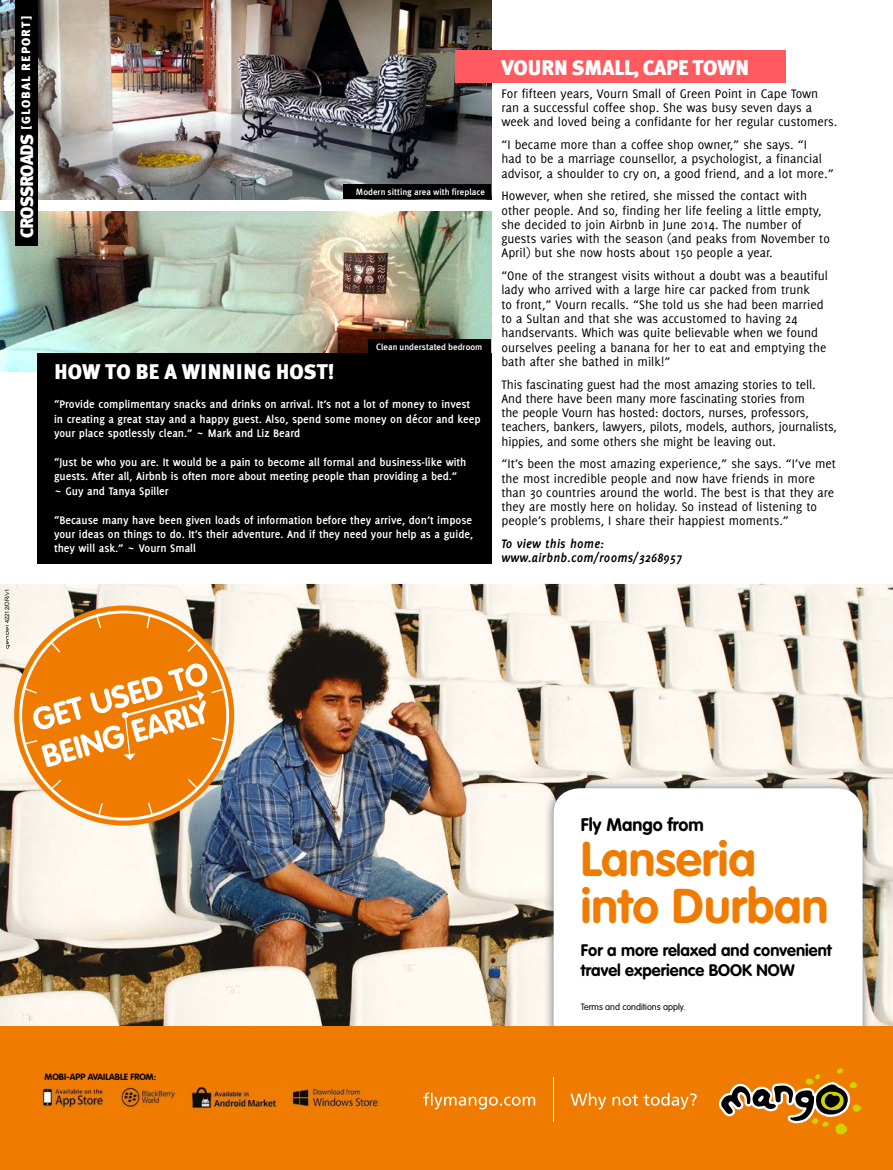
<style>
.page{position:relative;width:893px;height:1170px;background:#fff}
.page>*{position:absolute;margin:0;border:0;box-sizing:border-box;transform-origin:0 0}
.t1{font:700 48px/46.5px "VAG Rounded Std";color:#ef7c00}
.t2{font:900 21px "Meta Plus";color:#fff}
.t3{font:900 21px "Meta Plus";letter-spacing:-.025em;color:#fff}
.t4{font:700 18px "VAG Rounded Std";color:#000}
.t5{font:700 16.5px/19.8px "VAG Rounded Std";color:#000}
.t6{font:13.5px/14.2px "Delicious";color:#000}
.t7{font:italic 700 13.5px/14.2px "Delicious";letter-spacing:.01em;color:#000}
.t8{font:700 12px/14.4px "Delicious";color:#fff}
.t9{font:900 12px "Meta Plus";letter-spacing:.1em;color:#fff}
.t10{font:500 9px "Meta Plus";color:#fff}
.t11{font:300 9px "VAG Rounded Std";color:#000}
.t12{font:700 9px "VAG Rounded Std";color:#000}
.t13{font:5.85px "Arial";color:#000}
.s1{font-size:18px}
</style>
<div class="page">
<img style="left:0;top:0;width:492px;height:200px">
<img style="left:0;top:211px;width:492px;height:160px">
<div style="left:15px;top:0;width:23px;height:245px;background:#000"></div>
<div style="left:38px;top:353px;width:454px;height:211px;background:#000"></div>
<div style="left:455px;top:50px;width:330px;height:33px;background:#ff5a5f"></div>
<img style="left:0;top:584px;width:893px;height:442px">
<img style="left:544px;top:778px;width:328px;height:248px">
<svg style="left:554px;top:788px;width:309px;height:238px"></svg>
<div style="left:0;top:1026px;width:893px;height:143px;background:#ef7c00"></div>
<div style="left:14px;top:605px;width:220px;height:220px;background:#ef7c00;border-radius:50%"></div>
<svg style="left:95px;top:613px;width:7px;height:16px"></svg>
<svg style="left:49px;top:640px;width:11px;height:13px"></svg>
<svg style="left:49px;top:779px;width:13px;height:12px"></svg>
<svg style="left:97px;top:803px;width:7px;height:14px"></svg>
<svg style="left:147px;top:802px;width:7px;height:15px"></svg>
<svg style="left:188px;top:779px;width:12px;height:11px"></svg>
<svg style="left:187px;top:640px;width:12px;height:12px"></svg>
<svg style="left:146px;top:613px;width:5px;height:16px"></svg>
<svg style="left:22px;top:662px;width:204px;height:105px"></svg>
<svg style="left:718px;top:1068px;width:143px;height:66px"></svg>
<svg style="left:423px;top:1092px;width:112px;height:17px"></svg>
<svg style="left:570px;top:1092px;width:127px;height:17px"></svg>
<hr style="left:553px;top:1077px;width:1px;height:44px;background:#fff">
<img style="left:41px;top:1083px;width:338px;height:27px">
<svg style="left:6px;top:625px;width:4px;height:23px"></svg>
<div style="left:343px;top:184px;width:148px;height:15px;background:#000"></div>
<div style="left:368px;top:338px;width:123px;height:15px;background:#000"></div>
<p class="t9" style="left:19px;top:238px;width:223px;rotate:-90deg"><span class="s1">CROSSROADS</span> [GLOBAL REPORT]</p>
<p class="t13" style="left:3px;top:623px;width:36px;rotate:-90deg">42212/OR/v1</p>
<p class="t10" style="left:356px;top:187px;width:131px">Modern sitting area with fireplace</p>
<p class="t10" style="left:376px;top:341px;width:108px">Clean understated bedroom</p>
<h2 class="t2" style="left:54px;top:360px;width:282px">HOW TO BE A WINNING HOST!</h2>
<p class="t8" style="left:54px;top:397px;width:428px">“Provide complimentary snacks and drinks on arrival. It’s not a lot of money to invest in creating a great stay and a happy guest. Also, spend some money on décor and keep your place spotlessly clean.” ~ Mark and Liz Beard</p>
<p class="t8" style="left:54px;top:454px;width:414px">“Just be who you are. It would be a pain to become all formal and business-like with guests. After all, Airbnb is often more about meeting people than providing a bed.” ~ Guy and Tanya Spiller</p>
<p class="t8" style="left:54px;top:512px;width:421px;text-align:justify">“Because many have been given loads of information before they arrive, don’t impose your ideas on things to do. It’s their adventure. And if they need your help as a guide, they will ask.” ~ Vourn Small</p>
<h2 class="t3" style="left:501px;top:55px;width:249px">VOURN SMALL, CAPE TOWN</h2>
<p class="t6" style="left:501px;top:86px;width:337px">For fifteen years, Vourn Small of Green Point in Cape Town ran a successful coffee shop. She was busy seven days a week and loved being a confidante for her regular customers.</p>
<p class="t6" style="left:501px;top:137px;width:334px">“I became more than a coffee shop owner,” she says. “I<br>had to be a marriage counsellor, a psychologist, a financial advisor, a shoulder to cry on, a good friend, and a lot more.”</p>
<p class="t6" style="left:501px;top:189px;width:330px">However, when she retired, she missed the contact with other people. And so, finding her life feeling a little empty, she decided to join Airbnb in June 2014. The number of guests varies with the season (and peaks from November to April) but she now hosts about 150 people a year.</p>
<p class="t6" style="left:501px;top:268px;width:328px">“One of the strangest visits without a doubt was a beautiful lady who arrived with a large hire car packed from trunk<br>to front,” Vourn recalls. “She told us she had been married to a Sultan and that she was accustomed to having 24 handservants. Which was quite believable when we found ourselves peeling a banana for her to eat and emptying the bath after she bathed in milk!”</p>
<p class="t6" style="left:501px;top:377px;width:337px">This fascinating guest had the most amazing stories to tell.<br>And there have been many more fascinating stories from<br>the people Vourn has hosted: doctors, nurses, professors, teachers, bankers, lawyers, pilots, models, authors, journalists, hippies, and some others she might be leaving out.</p>
<p class="t6" style="left:501px;top:456px;width:336px">“It’s been the most amazing experience,” she says. “I’ve met the most incredible people and now have friends in more than 30 countries around the world. The best is that they are they are mostly here on holiday. So instead of listening to people’s problems, I share their happiest moments.”</p>
<p class="t7" style="left:501px;top:536px;width:182px">To view this home: www.airbnb.com/rooms/3268957</p>
<p class="t12" style="left:45px;top:1071px;width:113px">MOBI-APP AVAILABLE FROM:</p>
<h3 class="t4" style="left:581px;top:814px;width:124px">Fly Mango from</h3>
<h1 class="t1" style="left:581px;top:837px;width:249px">Lanseria into Durban</h1>
<p class="t5" style="left:581px;top:941px;width:252px">For a more relaxed and convenient travel experience BOOK NOW</p>
<p class="t11" style="left:581px;top:1001px;width:106px">Terms and conditions apply.</p>
</div>
